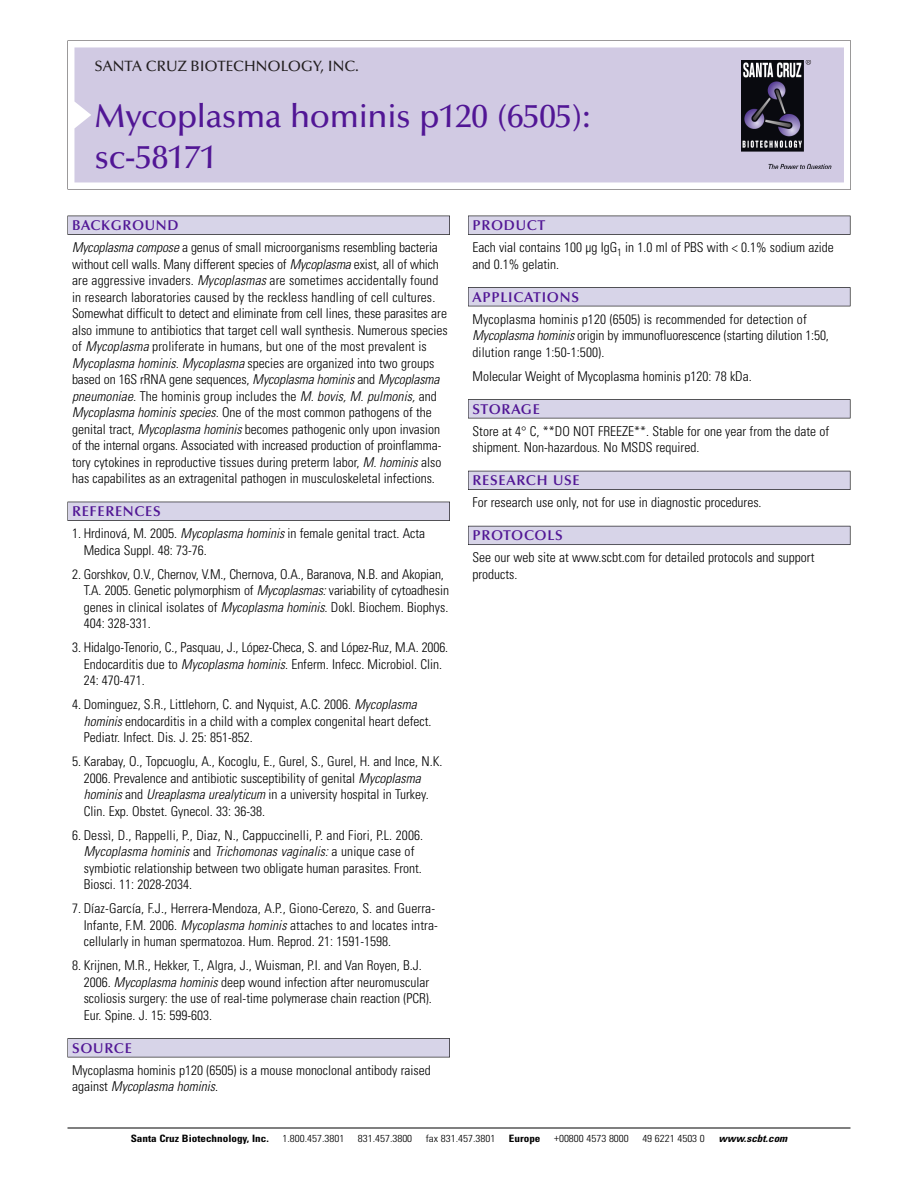
<style>
.page{position:relative;width:918px;height:1188px;background:#fff}
.page>*{position:absolute;margin:0;border:0;box-sizing:border-box;transform-origin:0 0}
.t1{font:500 33px/40.5px "Optima";letter-spacing:-.01em;color:#511695}
.t2{font:500 15px "Optima";color:#231f20}
.t3{font:600 14.25px "Optima";letter-spacing:.05em;color:#511695}
.t4{font:300 condensed 13.5px/16.5px "Univers";color:#000}
.t5{font:300 condensed 10.2px "Univers";color:#000;scale:1.1 1}
.t6{font:700 condensed 10.2px "Univers";color:#000;scale:1.1 1}
.t7{font:italic 700 condensed 10.2px "Univers";color:#000;scale:1.1 1}
.s1{font-style:italic}
</style>
<div class="page">
<svg style="left:74px;top:41px;width:777px;height:148px"></svg>
<div style="left:74px;top:47px;width:770px;height:135px;background:#d1cae3"></div>
<img style="left:741px;top:60px;width:90px;height:108px">
<div style="left:68px;top:216px;width:382px;height:19px;background:#535256"></div>
<div style="left:68px;top:216px;width:381px;height:18px;background:#d7d4e8"></div>
<div style="left:68px;top:502px;width:382px;height:19px;background:#525156"></div>
<div style="left:68px;top:502px;width:381px;height:18px;background:#d7d4e8"></div>
<div style="left:68px;top:1038px;width:382px;height:19px;background:#545357"></div>
<div style="left:68px;top:1039px;width:381px;height:18px;background:#d7d4e8"></div>
<div style="left:468px;top:216px;width:382px;height:19px;background:#535256"></div>
<div style="left:468px;top:216px;width:382px;height:18px;background:#d7d4e8"></div>
<div style="left:468px;top:287px;width:382px;height:19px;background:#515155"></div>
<div style="left:468px;top:288px;width:382px;height:18px;background:#d7d4e8"></div>
<div style="left:468px;top:399px;width:382px;height:19px;background:#545357"></div>
<div style="left:468px;top:400px;width:382px;height:18px;background:#d7d4e8"></div>
<div style="left:468px;top:471px;width:382px;height:19px;background:#535259"></div>
<div style="left:468px;top:471px;width:382px;height:18px;background:#d7d4e8"></div>
<div style="left:468px;top:526px;width:382px;height:19px;background:#595860"></div>
<div style="left:468px;top:526px;width:382px;height:18px;background:#d7d4e8"></div>
<hr style="left:68px;top:1128px;width:782px;height:1px;background:#000">
<p class="t2" style="left:94px;top:60px;width:266px">SANTA CRUZ BIOTECHNOLOGY, INC.</p>
<p class="t1" style="left:94px;top:99px;width:498px">Mycoplasma hominis p120 (6505): sc-58171</p>
<p class="t3" style="left:72px;top:219px;width:108px">BACKGROUND</p>
<p class="t4" style="left:72px;top:240px;width:377px"><span class="s1">Mycoplasma compose</span> a genus of small microorganisms resembling bacteria without cell walls. Many different species of <span class="s1">Mycoplasma</span>exist, all of which are aggressive invaders. <span class="s1">Mycoplasmas</span>are sometimes accidentally found in research laboratories caused by the reckless handling of cell cultures.<br>Somewhat difficult to detect and eliminate from cell lines, these parasites are also immune to antibiotics that target cell wall synthesis. Numerous species of <span class="s1">Mycoplasma</span>proliferate in humans, but one of the most prevalent is <span class="s1">Mycoplasma hominis.Mycoplasma</span>species are organized into two groups based on 16S rRNA gene sequences, <span class="s1">Mycoplasma hominis</span>and <span class="s1">Mycoplasma pneumoniae.</span> T h e h o m i n i s g ro u p i n c l u d e s t h e <span class="s1">M. bovis, M. pulmonis,</span> a n d <span class="s1">Mycoplasma hominis species.</span>One of the most common pathogens of the genital tract, <span class="s1">Mycoplasma hominis</span> becomes pathogenic only upon invasion of the internal organs. Associated with increased production of proinflamma&shy;tory cytokines in reproductive tissues during preterm labor, <span class="s1">M.hominis</span> also has capabilites as an extragenital pathogen in musculoskeletal infections.</p>
<p class="t3" style="left:72px;top:505px;width:90px">REFERENCES</p>
<p class="t4" style="left:84px;top:526px;width:343px;text-indent:-12px">1. Hrdinová, M. 2005. <span class="s1">Mycoplasma hominis</span>in female genital tract. Acta<br>Medica Suppl. 48: 73-76.</p>
<p class="t4" style="left:84px;top:567px;width:367px;text-indent:-12px">2. Gorshkov, O.V., Chernov, V.M., Chernova, O.A., Baranova, N.B. and Akopian, T.A. 2005. Genetic polymorphism of <span class="s1">Mycoplasmas:</span>variability of cytoadhesin genes in clinical isolates of <span class="s1">Mycoplasma hominis.</span>Dokl. Biochem. Biophys.<br>404: 328-331.</p>
<p class="t4" style="left:84px;top:640px;width:366px;text-indent:-12px">3. Hidalgo-Tenorio, C., Pasquau, J., López-Checa, S. and López-Ruz, M.A. 2006.<br>Endocarditis due to <span class="s1">Mycoplasma hominis</span>. Enferm. Infecc. Microbiol. Clin.<br>24: 470-471.</p>
<p class="t4" style="left:84px;top:697px;width:349px;text-indent:-12px">4. Dominguez, S.R., Littlehorn, C. and Nyquist, A.C. 2006. <span class="s1">Mycoplasma hominis</span> endocarditis in a child with a complex congenital heart defect.<br>Pediatr. Infect. Dis. J. 25: 851-852.</p>
<p class="t4" style="left:84px;top:754px;width:360px;text-indent:-12px">5. Karabay, O., Topcuoglu, A., Kocoglu, E., Gurel, S., Gurel, H. and Ince, N.K.<br>2006. Prevalence and antibiotic susceptibility of genital <span class="s1">Mycoplasma hominis</span>and <span class="s1">Ureaplasma urealyticum</span>in a university hospital in Turkey.<br>Clin. Exp. Obstet. Gynecol. 33: 36-38.</p>
<p class="t4" style="left:84px;top:828px;width:341px;text-indent:-12px">6. Dessì, D., Rappelli, P., Diaz, N., Cappuccinelli, P. and Fiori, P.L. 2006.<br><span class="s1">Mycoplasma hominis</span> a n d <span class="s1">Trichomonas vaginalis:</span> a u n i q u e c a s e o f symbiotic relationship between two obligate human parasites. Front.<br>Biosci. 11: 2028-2034.</p>
<p class="t4" style="left:84px;top:901px;width:356px;text-indent:-12px">7. Díaz-García, F.J., Herrera-Mendoza, A.P., Giono-Cerezo, S. and Guerra-<br>Infante, F.M. 2006. <span class="s1">Mycoplasma hominis</span>attaches to and locates intra&shy;cellularly in human spermatozoa. Hum. Reprod. 21: 1591-1598.</p>
<p class="t4" style="left:84px;top:958px;width:350px;text-indent:-12px">8. Krijnen, M.R., Hekker, T., Algra, J., Wuisman, P.I. and Van Royen, B.J.<br>2006. <span class="s1">Mycoplasma hominis</span>deep wound infection after neuromuscular scoliosis surgery: the use of real-time polymerase chain reaction (PCR).<br>Eur. Spine. J. 15: 599-603.</p>
<p class="t3" style="left:72px;top:1042px;width:61px">SOURCE</p>
<p class="t4" style="left:72px;top:1063px;width:360px">Mycoplasma hominis p120 (6505) is a mouse monoclonal antibody raised a g a i n s t <span class="s1">Mycoplasma hominis</span>.</p>
<p class="t3" style="left:473px;top:219px;width:74px">PRODUCT</p>
<p class="t4" style="left:473px;top:240px;width:363px">Each vial contains 100 µg IgG<sub>1</sub> in 1.0 ml of PBS with &lt; 0.1% sodium azide and 0.1% gelatin.</p>
<p class="t3" style="left:473px;top:291px;width:108px">APPLICATIONS</p>
<p class="t4" style="left:473px;top:312px;width:358px">Mycoplasma hominis p120 (6505) is recommended for detection of<br><span class="s1">Mycoplasma hominis</span>origin by immunofluorescence (starting dilution 1:50, dilution range 1:50-1:500).</p>
<p class="t4" style="left:473px;top:369px;width:281px">Molecular Weight of Mycoplasma hominis p120: 78 kDa.</p>
<p class="t3" style="left:473px;top:403px;width:69px">STORAGE</p>
<p class="t4" style="left:473px;top:424px;width:358px">Store at 4° C, **DO NOT FREEZE**. Stable for one year from the date of shipment. Non-hazardous. No MSDS required.</p>
<p class="t3" style="left:473px;top:474px;width:109px">RESEARCH USE</p>
<p class="t4" style="left:473px;top:496px;width:291px">For research use only, not for use in diagnostic procedures.</p>
<p class="t3" style="left:473px;top:529px;width:92px">PROTOCOLS</p>
<p class="t4" style="left:473px;top:551px;width:343px">See our web site at www.scbt.com for detailed protocols and support products.</p>
<p class="t6" style="left:131px;top:1135px;width:127px">Santa Cruz Biotechnology, Inc.</p>
<p class="t5" style="left:282px;top:1135px;width:58px">1.800.457.3801</p>
<p class="t5" style="left:358px;top:1135px;width:51px">831.457.3800</p>
<p class="t5" style="left:426px;top:1135px;width:65px">fax 831.457.3801</p>
<p class="t6" style="left:509px;top:1135px;width:30px">Europe</p>
<p class="t5" style="left:554px;top:1135px;width:69px">+00800 4573 8000</p>
<p class="t5" style="left:642px;top:1135px;width:58px">49 6221 4503 0</p>
<p class="t7" style="left:719px;top:1135px;width:66px">www.scbt.com</p>
</div>
